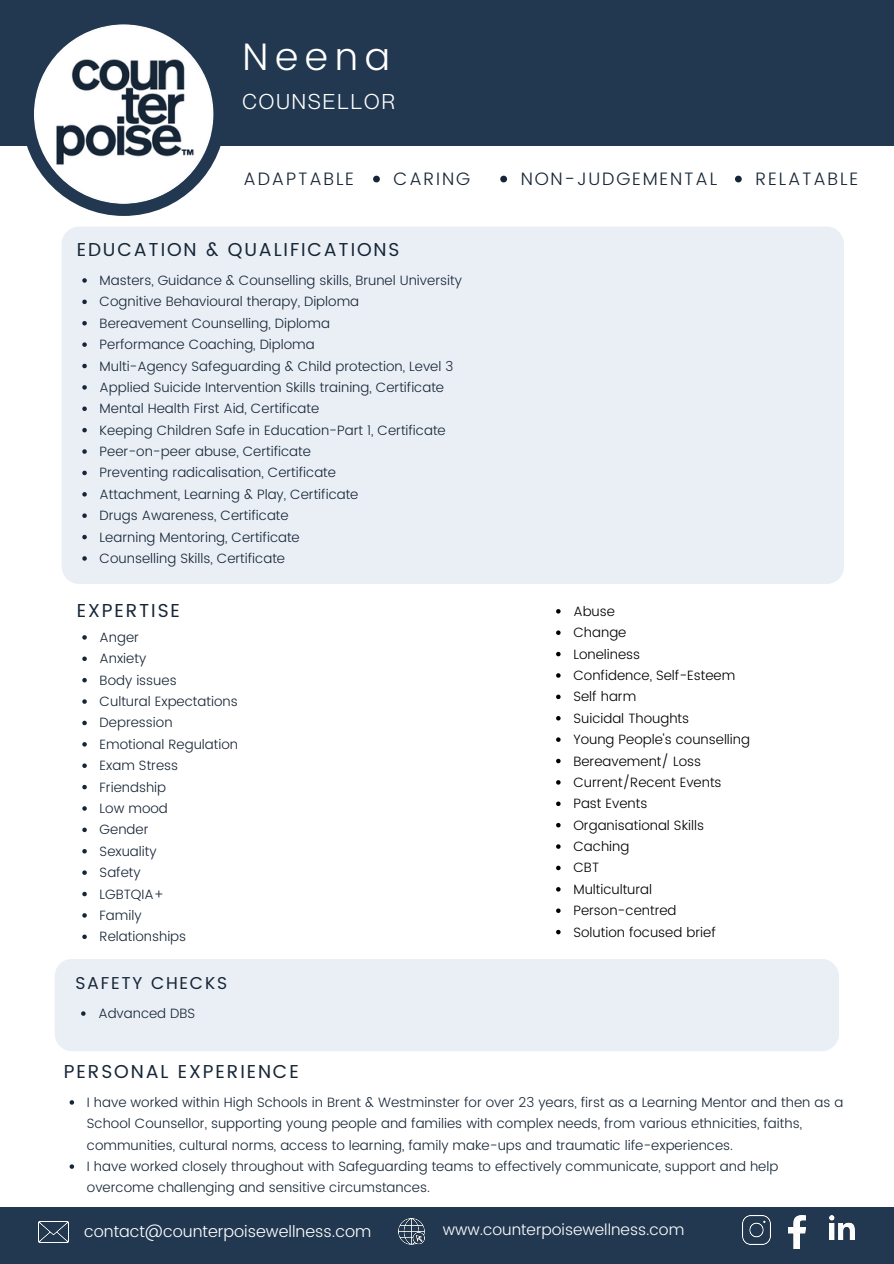
<style>
.page{position:relative;width:894px;height:1264px;background:#fff}
.page>*{position:absolute;margin:0;border:0;box-sizing:border-box;transform-origin:0 0}
.t1{font:300 38.25px "Poppins";letter-spacing:.175em;color:#fff}
.t2{font:21px "Neue Montreal";letter-spacing:.1em;color:#fff}
.t3{font:18.75px "Poppins";letter-spacing:.1em;color:#172636}
.t4{font:300 18px "Poppins";letter-spacing:.1em;color:#172636}
.t5{font:17.25px "Poppins";letter-spacing:.1em;color:#172636}
.t6{font:300 16.2px "Poppins";color:#fff}
.t7{font:300 15.6px "Poppins";color:#fff}
.t8{font:300 13.5px/21.3px "Poppins";color:#172636}
.t9{font:300 13.5px "Poppins";color:#000}
</style>
<div class="page">
<div style="left:0;top:0;width:893px;height:146px;background:#223850"></div>
<div style="left:22px;top:12px;width:203px;height:204px;background:#223850;border-radius:50%"></div>
<img style="left:34px;top:24px;width:179px;height:180px;border-radius:50%">
<div style="left:62px;top:226px;width:781px;height:358px;background:#eaeff6;border-radius:17px"></div>
<div style="left:55px;top:958px;width:783px;height:93px;background:#eaeff6;border-radius:17px"></div>
<div style="left:0;top:1207px;width:893px;height:56px;background:#223850"></div>
<img style="left:398px;top:1218px;width:26px;height:26px">
<img style="left:742px;top:1215px;width:28px;height:28px">
<img style="left:788px;top:1215px;width:18px;height:33px">
<img style="left:829px;top:1215px;width:25px;height:24px">
<img style="left:39px;top:1221px;width:29px;height:20px">
<svg style="left:82px;top:635px;width:5px;height:4px"></svg>
<svg style="left:82px;top:656px;width:5px;height:5px"></svg>
<svg style="left:82px;top:678px;width:5px;height:4px"></svg>
<svg style="left:82px;top:699px;width:5px;height:4px"></svg>
<svg style="left:82px;top:720px;width:5px;height:5px"></svg>
<svg style="left:82px;top:742px;width:5px;height:4px"></svg>
<svg style="left:82px;top:763px;width:5px;height:5px"></svg>
<svg style="left:82px;top:784px;width:5px;height:5px"></svg>
<svg style="left:82px;top:806px;width:5px;height:4px"></svg>
<svg style="left:82px;top:827px;width:5px;height:5px"></svg>
<svg style="left:82px;top:849px;width:5px;height:4px"></svg>
<svg style="left:82px;top:870px;width:5px;height:4px"></svg>
<svg style="left:82px;top:891px;width:5px;height:5px"></svg>
<svg style="left:82px;top:913px;width:5px;height:4px"></svg>
<svg style="left:82px;top:934px;width:5px;height:5px"></svg>
<svg style="left:82px;top:278px;width:5px;height:5px"></svg>
<svg style="left:82px;top:299px;width:5px;height:5px"></svg>
<svg style="left:82px;top:321px;width:5px;height:4px"></svg>
<svg style="left:82px;top:342px;width:5px;height:5px"></svg>
<svg style="left:82px;top:364px;width:5px;height:4px"></svg>
<svg style="left:82px;top:385px;width:5px;height:4px"></svg>
<svg style="left:82px;top:406px;width:5px;height:5px"></svg>
<svg style="left:82px;top:428px;width:5px;height:4px"></svg>
<svg style="left:82px;top:449px;width:5px;height:5px"></svg>
<svg style="left:82px;top:470px;width:5px;height:5px"></svg>
<svg style="left:82px;top:492px;width:5px;height:4px"></svg>
<svg style="left:82px;top:513px;width:5px;height:5px"></svg>
<svg style="left:82px;top:535px;width:5px;height:4px"></svg>
<svg style="left:82px;top:556px;width:5px;height:4px"></svg>
<svg style="left:81px;top:1011px;width:5px;height:4px"></svg>
<svg style="left:373px;top:176px;width:7px;height:6px"></svg>
<svg style="left:500px;top:176px;width:7px;height:6px"></svg>
<svg style="left:735px;top:176px;width:6px;height:6px"></svg>
<svg style="left:556px;top:609px;width:4px;height:4px"></svg>
<svg style="left:556px;top:630px;width:4px;height:5px"></svg>
<svg style="left:556px;top:652px;width:4px;height:4px"></svg>
<svg style="left:556px;top:673px;width:4px;height:4px"></svg>
<svg style="left:556px;top:694px;width:4px;height:5px"></svg>
<svg style="left:556px;top:716px;width:4px;height:4px"></svg>
<svg style="left:556px;top:737px;width:4px;height:5px"></svg>
<svg style="left:556px;top:758px;width:4px;height:5px"></svg>
<svg style="left:556px;top:780px;width:4px;height:4px"></svg>
<svg style="left:556px;top:801px;width:4px;height:5px"></svg>
<svg style="left:556px;top:823px;width:4px;height:4px"></svg>
<svg style="left:556px;top:844px;width:4px;height:4px"></svg>
<svg style="left:556px;top:865px;width:4px;height:5px"></svg>
<svg style="left:556px;top:887px;width:4px;height:4px"></svg>
<svg style="left:556px;top:908px;width:4px;height:5px"></svg>
<svg style="left:556px;top:929px;width:4px;height:5px"></svg>
<svg style="left:70px;top:1100px;width:4px;height:4px"></svg>
<svg style="left:70px;top:1164px;width:4px;height:4px"></svg>
<p class="t1" style="left:242px;top:35px;width:149px">Neena</p>
<p class="t2" style="left:242px;top:88px;width:154px">COUNSELLOR</p>
<p class="t4" style="left:243px;top:168px;width:112px">ADAPTABLE</p>
<p class="t4" style="left:393px;top:168px;width:78px">CARING</p>
<p class="t4" style="left:520px;top:168px;width:198px">NON-JUDGEMENTAL</p>
<p class="t4" style="left:755px;top:168px;width:104px">RELATABLE</p>
<p class="t3" style="left:77px;top:238px;width:324px">EDUCATION &amp; QUALIFICATIONS</p>
<p class="t8" style="left:100px;top:270px;width:363px">Masters, Guidance &amp; Counselling skills, Brunel University</p>
<p class="t8" style="left:100px;top:291px;width:261px">Cognitive Behavioural therapy, Diploma</p>
<p class="t8" style="left:100px;top:312px;width:232px">Bereavement Counselling, Diploma</p>
<p class="t8" style="left:100px;top:334px;width:216px">Performance Coaching, Diploma</p>
<h3 class="t8" style="left:100px;top:355px;width:355px">Multi-Agency Safeguarding &amp; Child protection, Level 3</h3>
<p class="t8" style="left:100px;top:376px;width:346px">Applied Suicide Intervention Skills training, Certificate</p>
<p class="t8" style="left:100px;top:398px;width:221px">Mental Health First Aid, Certificate</p>
<p class="t8" style="left:100px;top:419px;width:347px">Keeping Children Safe in Education-Part 1, Certificate</p>
<p class="t8" style="left:100px;top:441px;width:213px">Peer-on-peer abuse, Certificate</p>
<p class="t8" style="left:100px;top:462px;width:238px">Preventing radicalisation, Certificate</p>
<p class="t8" style="left:100px;top:483px;width:260px">Attachment, Learning &amp; Play, Certificate</p>
<p class="t8" style="left:100px;top:505px;width:190px">Drugs Awareness, Certificate</p>
<p class="t8" style="left:100px;top:526px;width:202px">Learning Mentoring, Certificate</p>
<p class="t8" style="left:100px;top:547px;width:187px">Counselling Skills, Certificate</p>
<p class="t3" style="left:77px;top:599px;width:105px">EXPERTISE</p>
<p class="t8" style="left:100px;top:626px;width:41px">Anger</p>
<h3 class="t8" style="left:100px;top:648px;width:48px">Anxiety</h3>
<p class="t8" style="left:100px;top:669px;width:79px">Body issues</p>
<p class="t8" style="left:100px;top:690px;width:139px">Cultural Expectations</p>
<p class="t8" style="left:100px;top:712px;width:74px">Depression</p>
<h3 class="t8" style="left:100px;top:733px;width:140px">Emotional Regulation</h3>
<p class="t8" style="left:100px;top:755px;width:80px">Exam Stress</p>
<p class="t8" style="left:100px;top:776px;width:68px">Friendship</p>
<p class="t8" style="left:100px;top:797px;width:70px">Low mood</p>
<p class="t8" style="left:100px;top:819px;width:50px">Gender</p>
<p class="t8" style="left:100px;top:840px;width:58px">Sexuality</p>
<p class="t8" style="left:100px;top:861px;width:43px">Safety</p>
<p class="t8" style="left:100px;top:883px;width:66px">LGBTQIA+</p>
<p class="t8" style="left:100px;top:904px;width:43px">Family</p>
<p class="t8" style="left:100px;top:926px;width:88px">Relationships</p>
<p class="t5" style="left:75px;top:972px;width:153px">SAFETY CHECKS</p>
<p class="t8" style="left:98px;top:1002px;width:98px">Advanced DBS</p>
<h5 class="t3" style="left:64px;top:1060px;width:236px">PERSONAL EXPERIENCE</h5>
<p class="t9" style="left:573px;top:603px;width:43px">Abuse</p>
<p class="t9" style="left:573px;top:624px;width:55px">Change</p>
<p class="t9" style="left:573px;top:646px;width:68px">Loneliness</p>
<p class="t9" style="left:573px;top:667px;width:163px">Confidence, Self-Esteem</p>
<p class="t9" style="left:573px;top:688px;width:64px">Self harm</p>
<p class="t9" style="left:573px;top:710px;width:117px">Suicidal Thoughts</p>
<p class="t9" style="left:573px;top:731px;width:178px">Young People's counselling</p>
<p class="t9" style="left:573px;top:753px;width:129px">Bereavement/ Loss</p>
<p class="t9" style="left:573px;top:774px;width:150px">Current/Recent Events</p>
<p class="t9" style="left:573px;top:795px;width:75px">Past Events</p>
<p class="t9" style="left:573px;top:817px;width:132px">Organisational Skills</p>
<p class="t9" style="left:573px;top:838px;width:57px">Caching</p>
<h3 class="t9" style="left:573px;top:859px;width:27px">CBT</h3>
<p class="t9" style="left:573px;top:881px;width:80px">Multicultural</p>
<h3 class="t9" style="left:573px;top:902px;width:105px">Person-centred</h3>
<p class="t9" style="left:573px;top:924px;width:144px">Solution focused brief</p>
<p class="t8" style="left:87px;top:1091px;width:757px">I have worked within High Schools in Brent &amp; Westminster for over 23 years, first as a Learning Mentor and then as a<br>School Counsellor, supporting young people and families with complex needs, from various ethnicities, faiths, communities, cultural norms, access to learning, family make-ups and traumatic life-experiences.</p>
<p class="t8" style="left:87px;top:1155px;width:692px">I have worked closely throughout with Safeguarding teams to effectively communicate, support and help overcome challenging and sensitive circumstances.</p>
<h2 class="t6" style="left:84px;top:1221px;width:289px">contact@counterpoisewellness.com</h2>
<p class="t7" style="left:442px;top:1220px;width:243px">www.counterpoisewellness.com</p>
</div>
